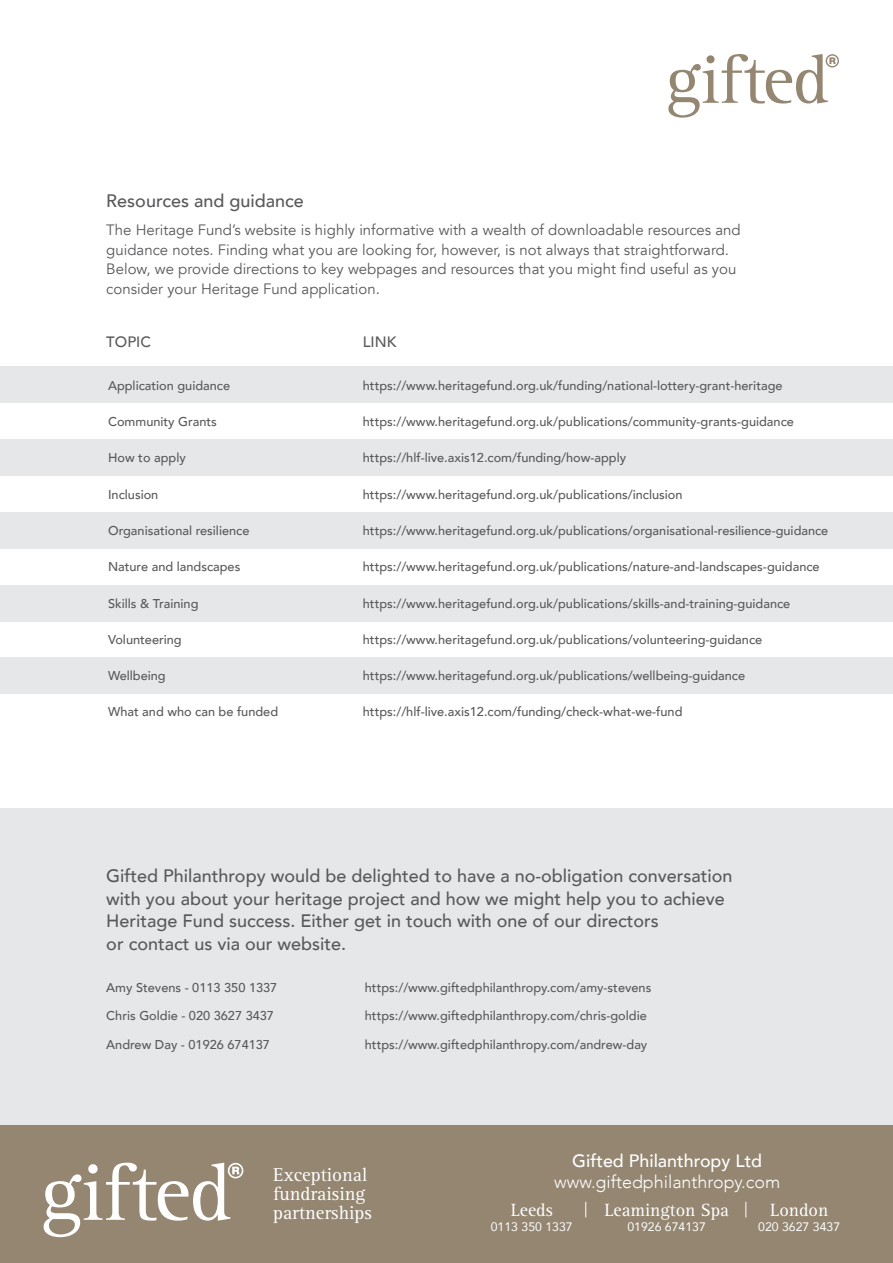
<style>
.page{position:relative;width:893px;height:1263px;background:#fff}
.page>*{position:absolute;margin:0;border:0;box-sizing:border-box;transform-origin:0 0}
.t1{font:19.2px/19.2px "Rotis Serif";color:#fff}
.t2{font:18.3px "Rotis Serif";color:#fff}
.t3{font:500 18px/22.5px "Avenir";color:#58595b}
.t4{font:300 17.85px "Avenir";color:#fff}
.t5{font:500 17.85px "Avenir";color:#fff}
.t6{font:15px/19.5px "Avenir";color:#58595b}
.t7{font:500 15px "Avenir";color:#58595b}
.t8{font:500 12.75px "Avenir";color:#58595b}
.t9{font:12.3px "Avenir";color:#fff}
</style>
<div class="page">
<div style="left:0;top:1124px;width:893px;height:139px;background:#948671"></div>
<svg style="left:585px;top:1202px;width:1px;height:15px"></svg>
<svg style="left:745px;top:1202px;width:1px;height:15px"></svg>
<svg style="left:44px;top:1162px;width:199px;height:75px"></svg>
<div style="left:0;top:367px;width:893px;height:36px;background:#e6e7e8"></div>
<div style="left:0;top:439px;width:893px;height:37px;background:#e6e7e8"></div>
<div style="left:0;top:512px;width:893px;height:36px;background:#e6e7e8"></div>
<div style="left:0;top:585px;width:893px;height:36px;background:#e6e7e8"></div>
<div style="left:0;top:657px;width:893px;height:37px;background:#e6e7e8"></div>
<div style="left:0;top:809px;width:893px;height:316px;background:#e6e7e8"></div>
<svg style="left:668px;top:54px;width:171px;height:64px"></svg>
<h3 class="t3" style="left:106px;top:189px;width:199px">Resources and guidance</h3>
<p class="t6" style="left:106px;top:221px;width:636px">The Heritage Fund’s website is highly informative with a wealth of downloadable resources and guidance notes. Finding what you are looking for, however, is not always that straightforward.<br>Below, we provide directions to key webpages and resources that you might find useful as you consider your Heritage Fund application.</p>
<p class="t7" style="left:106px;top:328px;width:46px">TOPIC</p>
<p class="t7" style="left:363px;top:328px;width:35px">LINK</p>
<p class="t8" style="left:108px;top:374px;width:124px">Application guidance</p>
<p class="t8" style="left:108px;top:411px;width:110px">Community Grants</p>
<p class="t8" style="left:108px;top:447px;width:79px">How to apply</p>
<p class="t8" style="left:108px;top:483px;width:52px">Inclusion</p>
<p class="t8" style="left:108px;top:519px;width:143px">Organisational resilience</p>
<p class="t8" style="left:108px;top:556px;width:134px">Nature and landscapes</p>
<p class="t8" style="left:108px;top:592px;width:92px">Skills &amp; Training</p>
<p class="t8" style="left:108px;top:628px;width:75px">Volunteering</p>
<p class="t8" style="left:108px;top:665px;width:59px">Wellbeing</p>
<p class="t8" style="left:108px;top:701px;width:172px">What and who can be funded</p>
<p class="t8" style="left:363px;top:374px;width:421px">https://www.heritagefund.org.uk/funding/national-lottery-grant-heritage</p>
<p class="t8" style="left:363px;top:411px;width:433px">https://www.heritagefund.org.uk/publications/community-grants-guidance</p>
<p class="t8" style="left:363px;top:447px;width:265px">https://hlf-live.axis12.com/funding/how-apply</p>
<p class="t8" style="left:363px;top:483px;width:321px">https://www.heritagefund.org.uk/publications/inclusion</p>
<p class="t8" style="left:363px;top:519px;width:467px">https://www.heritagefund.org.uk/publications/organisational-resilience-guidance</p>
<p class="t8" style="left:363px;top:556px;width:458px">https://www.heritagefund.org.uk/publications/nature-and-landscapes-guidance</p>
<p class="t8" style="left:363px;top:592px;width:429px">https://www.heritagefund.org.uk/publications/skills-and-training-guidance</p>
<p class="t8" style="left:363px;top:628px;width:401px">https://www.heritagefund.org.uk/publications/volunteering-guidance</p>
<p class="t8" style="left:363px;top:665px;width:384px">https://www.heritagefund.org.uk/publications/wellbeing-guidance</p>
<p class="t8" style="left:363px;top:701px;width:321px">https://hlf-live.axis12.com/funding/check-what-we-fund</p>
<p class="t3" style="left:106px;top:864px;width:628px">Gifted Philanthropy would be delighted to have a no-obligation conversation with you about your heritage project and how we might help you to achieve Heritage Fund success. Either get in touch with one of our directors<br>or contact us via our website.</p>
<p class="t8" style="left:106px;top:976px;width:173px">Amy Stevens - 0113 350 1337</p>
<p class="t8" style="left:365px;top:976px;width:288px">https://www.giftedphilanthropy.com/amy-stevens</p>
<p class="t8" style="left:106px;top:1005px;width:169px">Chris Goldie - 020 3627 3437</p>
<p class="t8" style="left:365px;top:1005px;width:283px">https://www.giftedphilanthropy.com/chris-goldie</p>
<p class="t8" style="left:106px;top:1033px;width:165px">Andrew Day - 01926 674137</p>
<p class="t8" style="left:365px;top:1033px;width:284px">https://www.giftedphilanthropy.com/andrew-day</p>
<h1 class="t1" style="left:273px;top:1165px;width:100px">Exceptional fundraising partnerships</h1>
<h3 class="t5" style="left:572px;top:1145px;width:191px">Gifted Philanthropy Ltd</h3>
<h3 class="t4" style="left:554px;top:1171px;width:228px">www.giftedphilanthropy.com</h3>
<h2 class="t2" style="left:511px;top:1199px;width:44px">Leeds</h2>
<p class="t9" style="left:491px;top:1216px;width:83px">0113 350 1337</p>
<h2 class="t2" style="left:604px;top:1199px;width:126px">Leamington Spa</h2>
<p class="t9" style="left:627px;top:1216px;width:80px">01926 674137</p>
<h2 class="t2" style="left:770px;top:1199px;width:60px">London</h2>
<p class="t9" style="left:758px;top:1216px;width:83px">020 3627 3437</p>
</div>
